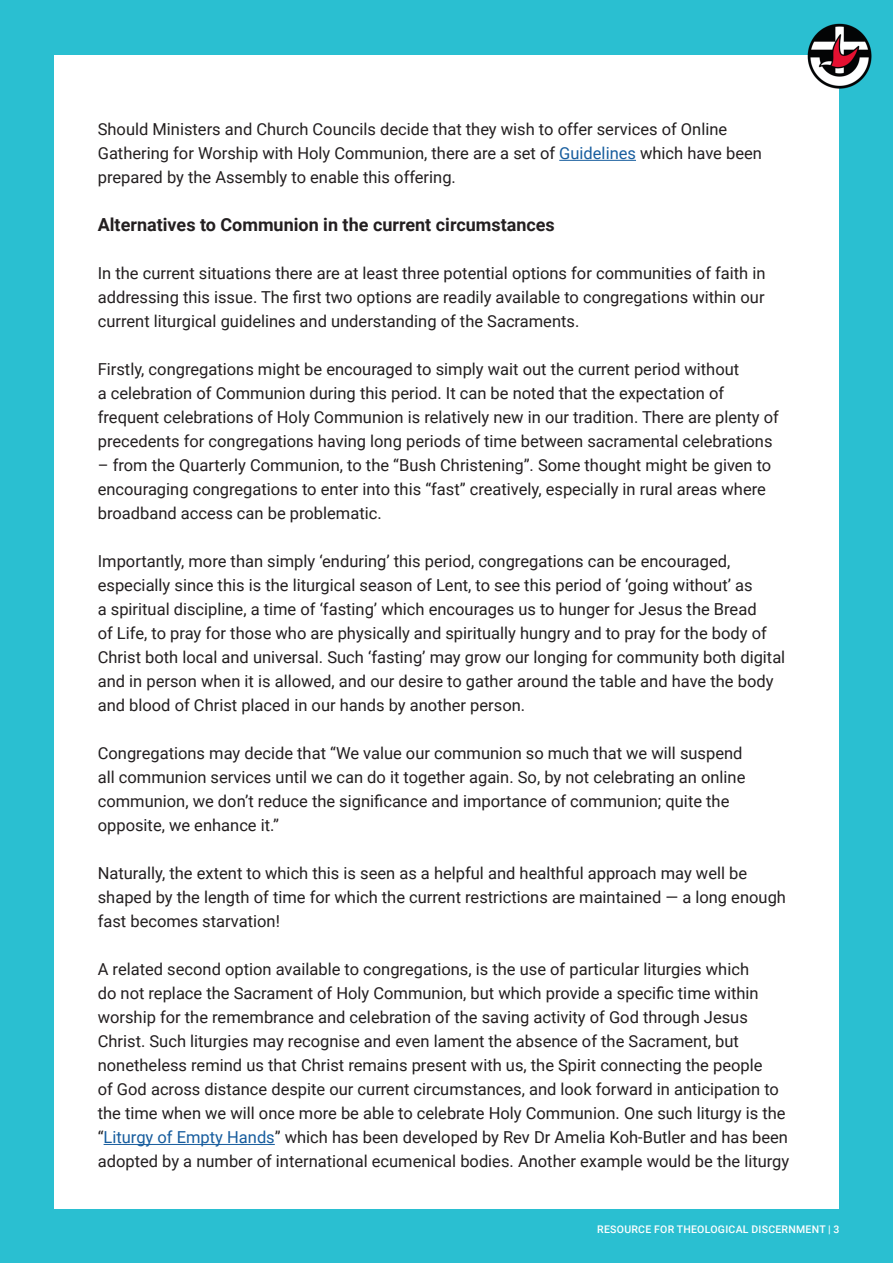
<style>
.page{position:relative;width:893px;height:1263px;background:#2abfd1}
.page>*{position:absolute;margin:0;border:0;box-sizing:border-box;transform-origin:0 0}
.t1{font:700 18px "Roboto";color:#231f20}
.t2{font:16.5px/24px "Roboto";color:#231f20}
.t3{font:500 10.5px "Roboto";letter-spacing:.025em;color:#fff}
.s1{color:#175d9e}
</style>
<div class="page">
<div style="left:54px;top:56px;width:785px;height:1153px;background:#fff"></div>
<img style="left:804px;top:23px;width:68px;height:66px">
<hr style="left:559px;top:160px;width:77px;height:1px;background:#175d9e">
<hr style="left:104px;top:1144px;width:171px;height:1px;background:#175d9e">
<p class="t2" style="left:98px;top:117px;width:666px">Should Ministers and Church Councils decide that they wish to offer services of Online<br>Gathering for Worship with Holy Communion, there are a set of <span class="s1">Guidelines</span> which have been prepared by the Assembly to enable this offering.</p>
<p class="t1" style="left:98px;top:212px;width:459px">Alternatives to Communion in the current circumstances</p>
<p class="t2" style="left:98px;top:261px;width:669px;text-align:justify">In the current situations there are at least three potential options for communities of faith in addressing this issue. The first two options are readily available to congregations within our current liturgical guidelines and understanding of the Sacraments.</p>
<p class="t2" style="left:98px;top:357px;width:683px">Firstly, congregations might be encouraged to simply wait out the current period without<br>a celebration of Communion during this period. It can be noted that the expectation of frequent celebrations of Holy Communion is relatively new in our tradition. There are plenty of precedents for congregations having long periods of time between sacramental celebrations</p>
<p class="t2" style="left:98px;top:453px;width:675px">– from the Quarterly Communion, to the “Bush Christening”. Some thought might be given to encouraging congregations to enter into this “fast” creatively, especially in rural areas where broadband access can be problematic.</p>
<p class="t2" style="left:98px;top:549px;width:689px">Importantly, more than simply ‘enduring’ this period, congregations can be encouraged, especially since this is the liturgical season of Lent, to see this period of ‘going without’ as<br>a spiritual discipline, a time of ‘fasting’ which encourages us to hunger for Jesus the Bread<br>of Life, to pray for those who are physically and spiritually hungry and to pray for the body of Christ both local and universal. Such ‘fasting’ may grow our longing for community both digital and in person when it is allowed, and our desire to gather around the table and have the body and blood of Christ placed in our hands by another person.</p>
<p class="t2" style="left:98px;top:741px;width:649px">Congregations may decide that “We value our communion so much that we will suspend all communion services until we can do it together again. So, by not celebrating an online communion, we don’t reduce the significance and importance of communion; quite the opposite, we enhance it.”</p>
<p class="t2" style="left:98px;top:861px;width:690px">Naturally, the extent to which this is seen as a helpful and healthful approach may well be shaped by the length of time for which the current restrictions are maintained — a long enough fast becomes starvation!</p>
<p class="t2" style="left:98px;top:957px;width:693px">A related second option available to congregations, is the use of particular liturgies which<br>do not replace the Sacrament of Holy Communion, but which provide a specific time within worship for the remembrance and celebration of the saving activity of God through Jesus Christ. Such liturgies may recognise and even lament the absence of the Sacrament, but nonetheless remind us that Christ remains present with us, the Spirit connecting the people<br>of God across distance despite our current circumstances, and look forward in anticipation to the time when we will once more be able to celebrate Holy Communion. One such liturgy is the “<span class="s1">Liturgy of Empty Hands</span>” which has been developed by Rev Dr Amelia Koh-Butler and has been adopted by a number of international ecumenical bodies. Another example would be the liturgy</p>
<p class="t3" style="left:597px;top:1222px;width:244px">RESOURCE FOR THEOLOGICAL DISCERNMENT | 3</p>
</div>
